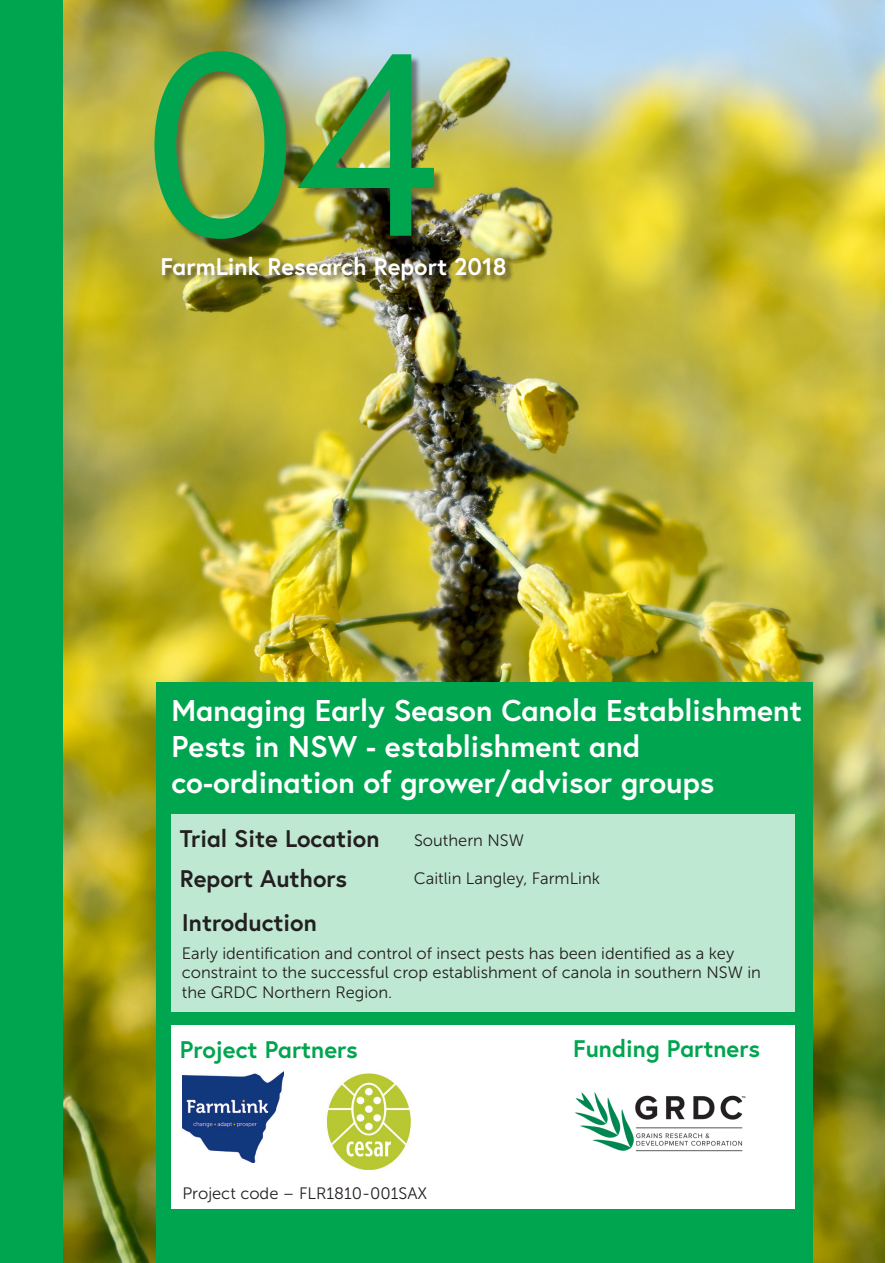
<style>
.page{position:relative;width:893px;height:1263px;background:#fff}
.page>*{position:absolute;margin:0;border:0;box-sizing:border-box;transform-origin:0 0}
.t1{font:259.2px "Europa";color:#00a54f}
.Project_intro_headin{font:700 30px/36px "Europa";color:#fff}
.Project_intro_sub-he{font:700 24px "Europa";color:#231f20}
.Project_intro_sub-he-2{font:700 24px "Europa";color:#00a54f}
.Project_intro_sub-he-3{font:700 24px "Europa";color:#fff}
.Project_intro_body_t{font:16.5px/19.8px "Museo Sans 300";color:#231f20}
.Project_body_text{font:16.5px "Museo Sans 300";color:#231f20}
</style>
<div class="page">
<img style="left:63px;top:0;width:821px;height:1263px">
<div style="left:156px;top:53px;width:288px;height:196px;background:#231f20;opacity:.5"></div>
<div style="left:156px;top:682px;width:657px;height:581px;background:#00a54f"></div>
<div style="left:162px;top:256px;width:352px;height:33px;background:#231f20;opacity:.65"></div>
<div style="left:171px;top:814px;width:624px;height:198px;background:#bfe8d2"></div>
<div style="left:171px;top:1025px;width:624px;height:184px;background:#fff"></div>
<img style="left:183px;top:1071px;width:101px;height:91px">
<img style="left:575px;top:1092px;width:171px;height:60px">
<div style="left:0;top:0;width:63px;height:1263px;background:#00a54f"></div>
<img style="left:325px;top:1073px;width:86px;height:97px">
<p class="t1" style="left:144px;top:-21px;width:301px">04</p>
<p class="Project_intro_sub-he-3" style="left:161px;top:250px;width:347px">FarmLink Research Report 2018</p>
<p class="Project_intro_headin" style="left:171px;top:691px;width:632px">Managing Early Season Canola Establishment<br>Pests in NSW - establishment and co-ordination of grower/advisor groups</p>
<p class="Project_intro_sub-he" style="left:180px;top:822px;width:201px">Trial Site Location</p>
<p class="Project_body_text" style="left:414px;top:831px;width:111px">Southern NSW</p>
<p class="Project_intro_sub-he" style="left:180px;top:862px;width:169px">Report Authors</p>
<p class="Project_body_text" style="left:414px;top:869px;width:188px">Caitlin Langley, FarmLink</p>
<p class="Project_intro_sub-he" style="left:182px;top:906px;width:137px">Introduction</p>
<p class="Project_intro_body_t" style="left:182px;top:943px;width:581px">Early identification and control of insect pests has been identified as a key constraint to the successful crop establishment of canola in southern NSW in the GRDC Northern Region.</p>
<p class="Project_intro_sub-he-2" style="left:180px;top:1033px;width:179px">Project Partners</p>
<p class="Project_intro_sub-he-2" style="left:573px;top:1033px;width:188px">Funding Partners</p>
<p class="Project_body_text" style="left:182px;top:1184px;width:246px">Project code – FLR1810-001SAX</p>
</div>
